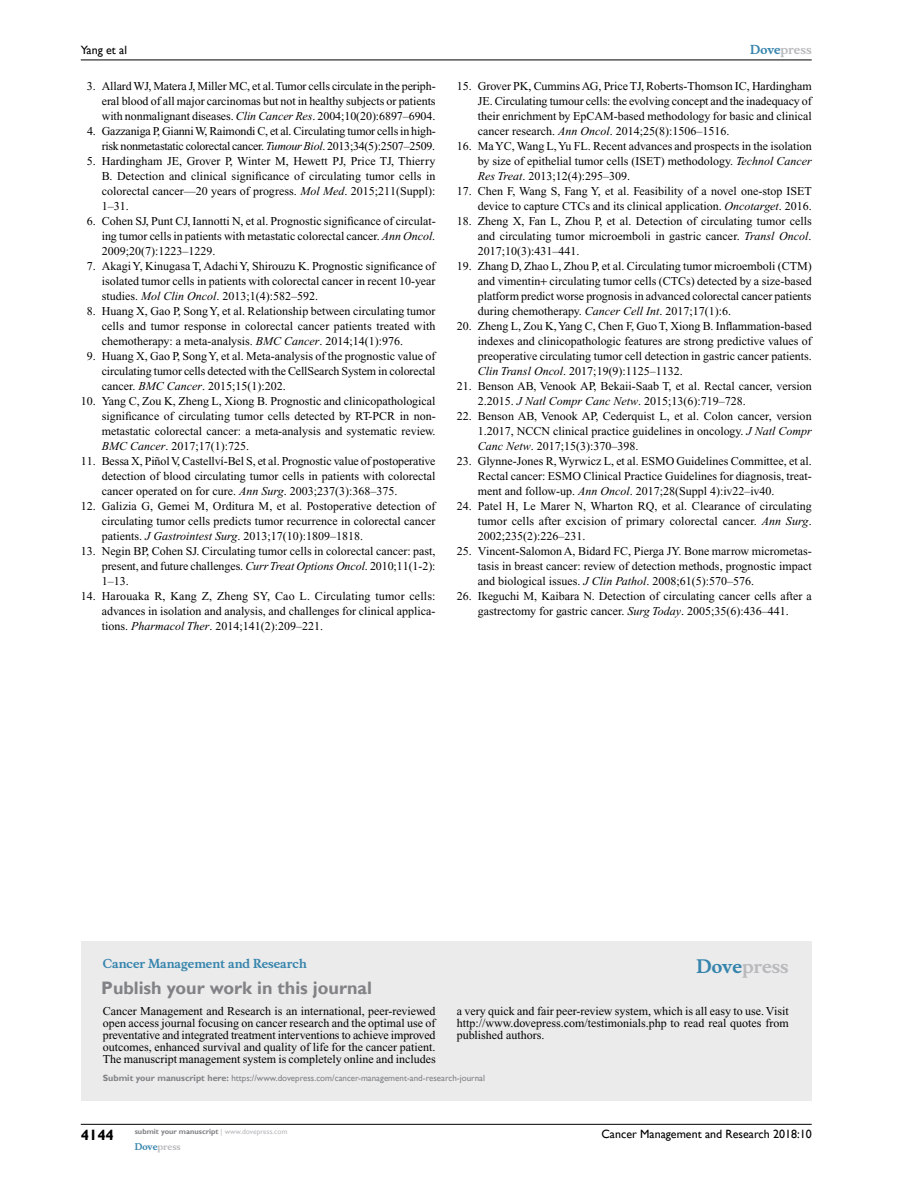
<style>
.page{position:relative;width:918px;height:1188px;background:#fff}
.page>*{position:absolute;margin:0;border:0;box-sizing:border-box;transform-origin:0 0}
.t1{font:700 18px "Gill Sans";color:#808285}
.t2{font:700 18px "Musee";color:#b8babc}
.t3{font:700 15px "Gill Sans";color:#000}
.t4{font:12px/15px "Times New Roman";color:#000;text-align:justify}
.t5{font:12px "Gill Sans";color:#000}
.t6{font:700 12px "Musee";color:#3785ad}
.t7{font:700 12px "Musee";color:#b8babc}
.t8{font:9px "Gill Sans";color:#808285}
.t9{font:700 9px "Musee";color:#b8babc}
.t10{font:700 7.5px "Gill Sans";color:#808285}
.s1{font-style:italic}
.s2{color:#3785ad}
.s3{font-weight:700}
.s4{font-weight:400;color:#b8babc}
</style>
<div class="page">
<div style="left:81px;top:941px;width:731px;height:160px;background:#ebebec"></div>
<hr style="left:81px;top:1124px;width:731px;height:1px;background:#000">
<hr style="left:81px;top:60px;width:731px;height:1px;background:#000">
<p class="t5" style="left:81px;top:43px;width:48px">Yang et al</p>
<p class="t4" style="left:102px;top:79px;width:335px;text-indent:-15px">3. Allard WJ, Matera J, Miller MC, et al. Tumor cells circulate in the periph&shy;eral blood of all major carcinomas but not in healthy subjects or patients with nonmalignant diseases. <span class="s1">Clin Cancer Res</span>. 2004;10(20):6897–6904.</p>
<p class="t4" style="left:87px;top:124px;width:350px;text-align:right">4. Gazzaniga P, Gianni W, Raimondi C, et al. Circulating tumor cells in high&shy;risk nonmetastatic colorectal cancer. <span class="s1">Tumour Biol</span>. 2013;34(5):2507–2509.</p>
<p class="t4" style="left:102px;top:154px;width:335px;text-indent:-15px">5. Hardingham JE, Grover P, Winter M, Hewett PJ, Price TJ, Thierry B. Detection and clinical significance of circulating tumor cells in colorectal cancer—20 years of progress. <span class="s1">Mol Med</span>. 2015;211(Suppl):<br>1–31.</p>
<p class="t4" style="left:102px;top:214px;width:335px;text-indent:-15px">6. Cohen SJ, Punt CJ, Iannotti N, et al. Prognostic significance of circulat&shy;ing tumor cells in patients with metastatic colorectal cancer. <span class="s1">Ann Oncol</span>.<br>2009;20(7):1223–1229.</p>
<p class="t4" style="left:102px;top:259px;width:335px;text-indent:-15px">7. Akagi Y, Kinugasa T, Adachi Y, Shirouzu K. Prognostic significance of isolated tumor cells in patients with colorectal cancer in recent 10-year studies. <span class="s1">Mol Clin Oncol</span>. 2013;1(4):582–592.</p>
<p class="t4" style="left:102px;top:304px;width:335px;text-indent:-15px">8. Huang X, Gao P, Song Y, et al. Relationship between circulating tumor cells and tumor response in colorectal cancer patients treated with chemotherapy: a meta-analysis. <span class="s1">BMC Cancer</span>. 2014;14(1):976.</p>
<p class="t4" style="left:102px;top:349px;width:335px;text-indent:-15px">9. Huang X, Gao P, Song Y, et al. Meta-analysis of the prognostic value of circulating tumor cells detected with the CellSearch System in colorectal cancer. <span class="s1">BMC Cancer</span>. 2015;15(1):202.</p>
<p class="t4" style="left:102px;top:394px;width:335px;text-indent:-21px">10. Yang C, Zou K, Zheng L, Xiong B. Prognostic and clinicopathological significance of circulating tumor cells detected by RT-PCR in non&shy;metastatic colorectal cancer: a meta-analysis and systematic review.<br><span class="s1">BMC Cancer</span>. 2017;17(1):725.</p>
<p class="t4" style="left:102px;top:454px;width:335px;text-indent:-21px">11. Bessa X, Piñol V, Castellví-Bel S, et al. Prognostic value of postoperative detection of blood circulating tumor cells in patients with colorectal cancer operated on for cure. <span class="s1">Ann Surg</span>. 2003;237(3):368–375.</p>
<p class="t4" style="left:102px;top:499px;width:335px;text-indent:-21px">12. Galizia G, Gemei M, Orditura M, et al. Postoperative detection of circulating tumor cells predicts tumor recurrence in colorectal cancer patients. <span class="s1">J Gastrointest Surg</span>. 2013;17(10):1809–1818.</p>
<p class="t4" style="left:102px;top:544px;width:335px;text-indent:-21px">13. Negin BP, Cohen SJ. Circulating tumor cells in colorectal cancer: past, present, and future challenges. <span class="s1">Curr Treat Options Oncol</span>. 2010;11(1-2):<br>1–13.</p>
<p class="t4" style="left:102px;top:589px;width:335px;text-indent:-21px">14. Harouaka R, Kang Z, Zheng SY, Cao L. Circulating tumor cells: advances in isolation and analysis, and challenges for clinical applica&shy;tions. <span class="s1">Pharmacol Ther</span>. 2014;141(2):209–221.</p>
<p class="t7" style="left:750px;top:43px;width:63px"><span class="s2">Dove</span>press</p>
<p class="t4" style="left:478px;top:79px;width:335px;text-indent:-21px">15. Grover PK, Cummins AG, Price TJ, Roberts-Thomson IC, Hardingham JE. Circulating tumour cells: the evolving concept and the inadequacy of their enrichment by EpCAM-based methodology for basic and clinical cancer research. <span class="s1">Ann Oncol</span>. 2014;25(8):1506–1516.</p>
<p class="t4" style="left:478px;top:139px;width:335px;text-indent:-21px">16. Ma YC, Wang L, Yu FL. Recent advances and prospects in the isolation by size of epithelial tumor cells (ISET) methodology. <span class="s1">Technol Cancer Res Treat</span>. 2013;12(4):295–309.</p>
<p class="t4" style="left:457px;top:184px;width:356px;text-align:right">17. Chen F, Wang S, Fang Y, et al. Feasibility of a novel one-stop ISET device to capture CTCs and its clinical application. <span class="s1">Oncotarget</span>. 2016.</p>
<p class="t4" style="left:478px;top:214px;width:335px;text-indent:-21px">18. Zheng X, Fan L, Zhou P, et al. Detection of circulating tumor cells and circulating tumor microemboli in gastric cancer. <span class="s1">Transl Oncol</span>.<br>2017;10(3):431–441.</p>
<p class="t4" style="left:478px;top:259px;width:335px;text-indent:-21px">19. Zhang D, Zhao L, Zhou P, et al. Circulating tumor microemboli (CTM) and vimentin circulating tumor cells (CTCs) detected by a size-based platform predict worse prognosis in advanced colorectal cancer patients during chemotherapy. <span class="s1">Cancer Cell Int</span>. 2017;17(1):6.</p>
<p class="t4" style="left:478px;top:319px;width:335px;text-indent:-21px">20. Zheng L, Zou K, Yang C, Chen F, Guo T, Xiong B. Inflammation-based indexes and clinicopathologic features are strong predictive values of preoperative circulating tumor cell detection in gastric cancer patients.<br><span class="s1">Clin Transl Oncol</span>. 2017;19(9):1125–1132.</p>
<p class="t4" style="left:478px;top:379px;width:335px;text-indent:-21px">21. Benson AB, Venook AP, Bekaii-Saab T, et al. Rectal cancer, version<br>2.2015. <span class="s1">J Natl Compr Canc Netw</span>. 2015;13(6):719–728.</p>
<p class="t4" style="left:478px;top:409px;width:335px;text-indent:-21px">22. Benson AB, Venook AP, Cederquist L, et al. Colon cancer, version 1.2017, NCCN clinical practice guidelines in oncology. <span class="s1">J Natl Compr Canc Netw</span>. 2017;15(3):370–398.</p>
<p class="t4" style="left:478px;top:454px;width:335px;text-indent:-21px">23. Glynne-Jones R, Wyrwicz L, et al. ESMO Guidelines Committee, et al.<br>Rectal cancer: ESMO Clinical Practice Guidelines for diagnosis, treat&shy;ment and follow-up. <span class="s1">Ann Oncol</span>. 2017;28(Suppl 4):iv22–iv40.</p>
<p class="t4" style="left:478px;top:499px;width:336px;text-indent:-21px">24. Patel H, Le Marer N, Wharton RQ, et al. Clearance of circulating tumor cells after excision of primary colorectal cancer. <span class="s1">Ann Surg</span>.<br>2002;235(2):226–231.</p>
<p class="t4" style="left:478px;top:544px;width:335px;text-indent:-21px">25. Vincent-Salomon A, Bidard FC, Pierga JY. Bone marrow micrometas&shy;tasis in breast cancer: review of detection methods, prognostic impact and biological issues. <span class="s1">J Clin Pathol</span>. 2008;61(5):570–576.</p>
<p class="t4" style="left:457px;top:589px;width:356px;text-align:center">26. Ikeguchi M, Kaibara N. Detection of circulating cancer cells after a gastrectomy for gastric cancer. <span class="s1">Surg Today</span>. 2005;35(6):436–441.</p>
<p class="t6" style="left:103px;top:956px;width:206px">Cancer Management and Research</p>
<h1 class="t1" style="left:101px;top:977px;width:272px">Publish your work in this journal</h1>
<h1 class="t2" style="left:697px;top:955px;width:94px"><span class="s2">Dove</span>press</h1>
<p class="t4" style="left:103px;top:1005px;width:334px;line-height:12px">Cancer Management and Research is an international, peer-reviewed open access journal focusing on cancer research and the optimal use of preventative and integrated treatment interventions to achieve improved outcomes, enhanced survival and quality of life for the cancer patient.<br>The manuscript management system is completely online and includes</p>
<p class="t4" style="left:457px;top:1005px;width:333px;line-height:12px">a very quick and fair peer-review system, which is all easy to use. Visit http://www.dovepress.com/testimonials.php to read real quotes from published authors.</p>
<p class="t8" style="left:103px;top:1072px;width:384px"><span class="s3">Submit your manuscript here:</span> https://www.dovepress.com/cancer-management-and-research-journal</p>
<p class="t3" style="left:81px;top:1126px;width:35px">4144</p>
<p class="t10" style="left:135px;top:1127px;width:154px">submit your manuscript <span class="s4">| www.dovepress.com</span></p>
<p class="t9" style="left:135px;top:1141px;width:48px"><span class="s2">Dove</span>press</p>
<p class="t5" style="left:601px;top:1127px;width:212px">Cancer Management and Research 2018:10</p>
</div>
